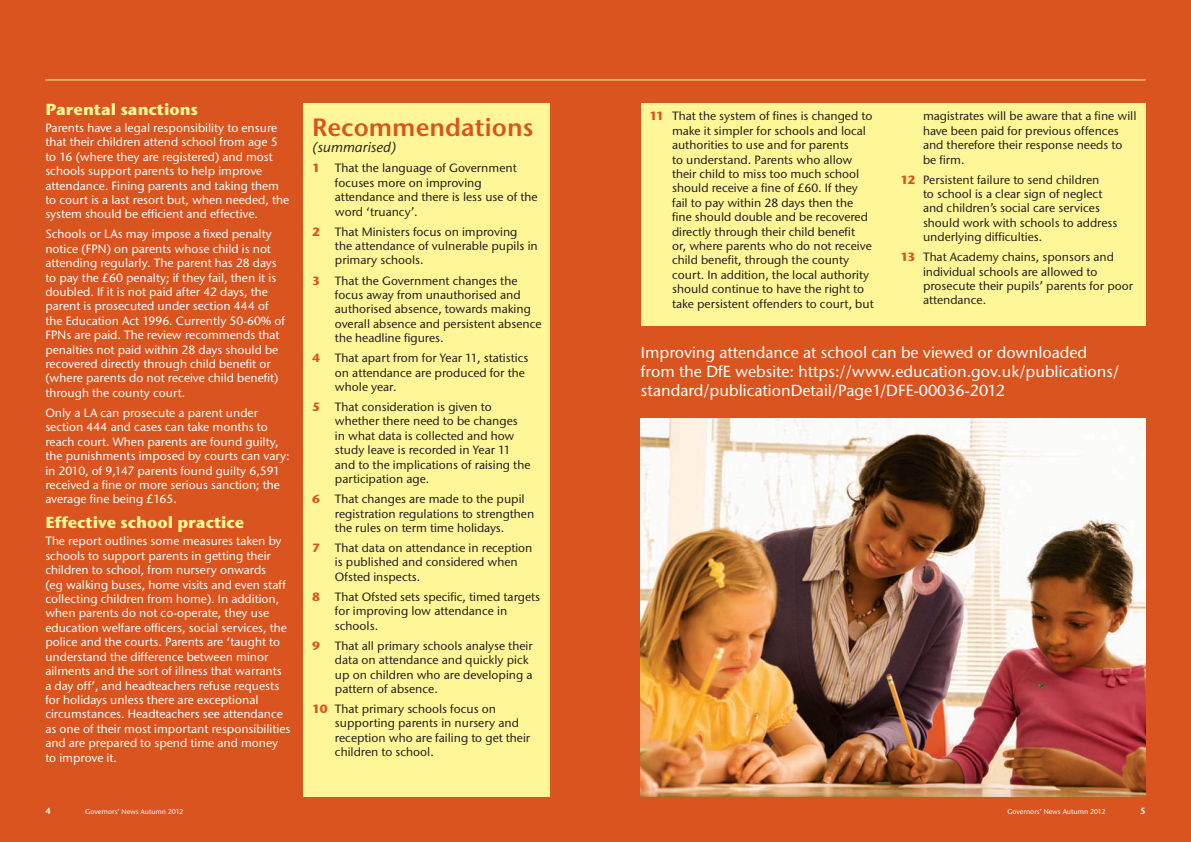
<style>
.page{position:relative;width:1191px;height:842px;background:#d9541e}
.page>*{position:absolute;margin:0;border:0;box-sizing:border-box;transform-origin:0 0}
.t1{font:600 25px "Stone Sans ITC Std";color:#d9541e}
.t2{font:500 16px/19.2px "Stone Sans ITC Std";color:#fff}
.t3{font:700 16px "Stone Sans ITC Std";color:#fff797}
.t4{font:italic 500 14px "Stone Sans ITC Std";color:#231f20}
.t5{font:500 12px/14.4px "Stone Sans ITC Std";color:#231f20}
.t6{font:500 12px/14.4px "Stone Sans ITC Std";color:#fff}
.t7{font:600 9px "Stone Sans ITC Std";color:#fff}
.t8{font:500 7px "Stone Sans ITC Std";color:#fff}
.s1{font-weight:700;color:#d9541e}
</style>
<div class="page">
<div style="left:641px;top:103px;width:504px;height:222px;background:#fff797"></div>
<div style="left:304px;top:103px;width:246px;height:694px;background:#fff797"></div>
<img style="left:641px;top:418px;width:504px;height:379px">
<hr style="left:45px;top:79px;width:1100px;height:1px;background:#fff797">
<h2 class="t3" style="left:45px;top:99px;width:154px">Parental sanctions</h2>
<p class="t6" style="left:45px;top:121px;width:245px">Parents have a legal responsibility to ensure that their children attend school from age 5 to 16 (where they are registered) and most schools support parents to help improve attendance. Fining parents and taking them to court is a last resort but, when needed, the system should be efficient and effective.</p>
<p class="t6" style="left:45px;top:227px;width:241px">Schools or LAs may impose a fixed penalty notice (FPN) on parents whose child is not attending regularly. The parent has 28 days to pay the £60 penalty; if they fail, then it is doubled. If it is not paid after 42 days, the parent is prosecuted under section 444 of the Education Act 1996. Currently 50-60% of FPNs are paid. The review recommends that penalties not paid within 28 days should be recovered directly through child benefit or (where parents do not receive child benefit) through the county court.</p>
<p class="t6" style="left:45px;top:405px;width:246px">Only a LA can prosecute a parent under section 444 and cases can take months to reach court. When parents are found guilty, the punishments imposed by courts can vary: in 2010, of 9,147 parents found guilty 6,591 received a fine or more serious sanction; the average fine being £165.</p>
<h2 class="t3" style="left:45px;top:512px;width:201px">Effective school practice</h2>
<p class="t6" style="left:45px;top:534px;width:247px">The report outlines some measures taken by schools to support parents in getting their children to school, from nursery onwards<br>(eg walking buses, home visits and even staff collecting children from home). In addition, when parents do not co-operate, they use education welfare officers, social services, the police and the courts. Parents are ‘taught to understand the difference between minor ailments and the sort of illness that warrants a day off’, and headteachers refuse requests for holidays unless there are exceptional circumstances. Headteachers see attendance as one of their most important responsibilities and are prepared to spend time and money to improve it.</p>
<h1 class="t1" style="left:312px;top:111px;width:223px">Recommendations</h1>
<p class="t4" style="left:312px;top:139px;width:86px">(summarised)</p>
<p class="t5" style="left:335px;top:161px;width:204px;text-indent:-23px"><span class="s1">1</span> That the language of Government focuses more on improving attendance and there is less use of the word ‘truancy’.</p>
<p class="t5" style="left:335px;top:224px;width:204px;text-indent:-23px"><span class="s1">2</span> That Ministers focus on improving<br>the attendance of vulnerable pupils in primary schools.</p>
<p class="t5" style="left:335px;top:273px;width:208px;text-indent:-23px"><span class="s1">3</span> That the Government changes the focus away from unauthorised and authorised absence, towards making overall absence and persistent absence the headline figures.</p>
<p class="t5" style="left:335px;top:351px;width:195px;text-indent:-23px"><span class="s1">4</span> That apart from for Year 11, statistics on attendance are produced for the whole year.</p>
<p class="t5" style="left:335px;top:400px;width:197px;text-indent:-23px"><span class="s1">5</span> That consideration is given to whether there need to be changes in what data is collected and how study leave is recorded in Year 11 and to the implications of raising the participation age.</p>
<p class="t5" style="left:335px;top:492px;width:201px;text-indent:-23px"><span class="s1">6</span> That changes are made to the pupil registration regulations to strengthen the rules on term time holidays.</p>
<p class="t5" style="left:335px;top:541px;width:199px;text-indent:-23px"><span class="s1">7</span> That data on attendance in reception is published and considered when<br>Ofsted inspects.</p>
<p class="t5" style="left:335px;top:589px;width:207px;text-indent:-23px"><span class="s1">8</span> That Ofsted sets specific, timed targets for improving low attendance in schools.</p>
<p class="t5" style="left:335px;top:638px;width:199px;text-indent:-23px"><span class="s1">9</span> That all primary schools analyse their data on attendance and quickly pick up on children who are developing a pattern of absence.</p>
<p class="t5" style="left:335px;top:701px;width:197px;text-indent:-23px"><span class="s1">10</span> That primary schools focus on supporting parents in nursery and reception who are failing to get their children to school.</p>
<p class="t5" style="left:672px;top:109px;width:203px;text-indent:-23px"><span class="s1">11</span> That the system of fines is changed to make it simpler for schools and local authorities to use and for parents<br>to understand. Parents who allow their child to miss too much school should receive a fine of £60. If they fail to pay within 28 days then the fine should double and be recovered directly through their child benefit<br>or, where parents who do not receive child benefit, through the county court. In addition, the local authority should continue to have the right to take persistent offenders to court, but</p>
<p class="t5" style="left:923px;top:109px;width:215px">magistrates will be aware that a fine will have been paid for previous offences and therefore their response needs to be firm.</p>
<p class="t5" style="left:923px;top:172px;width:196px;text-indent:-23px"><span class="s1">12</span> Persistent failure to send children<br>to school is a clear sign of neglect and children’s social care services should work with schools to address underlying difficulties.</p>
<p class="t5" style="left:923px;top:250px;width:211px;text-indent:-23px"><span class="s1">13</span> That Academy chains, sponsors and individual schools are allowed to prosecute their pupils’ parents for poor attendance.</p>
<h2 class="t2" style="left:641px;top:342px;width:480px">Improving attendance at school can be viewed or downloaded from the DfE website: https://www.education.gov.uk/publications/ standard/publicationDetail/Page1/DFE-00036-2012</h2>
<p class="t7" style="left:45px;top:805px;width:7px">4</p>
<p class="t8" style="left:85px;top:807px;width:100px">Governors’ News Autumn 2012</p>
<p class="t8" style="left:1007px;top:807px;width:100px">Governors’ News Autumn 2012</p>
<p class="t7" style="left:1140px;top:805px;width:7px">5</p>
</div>
